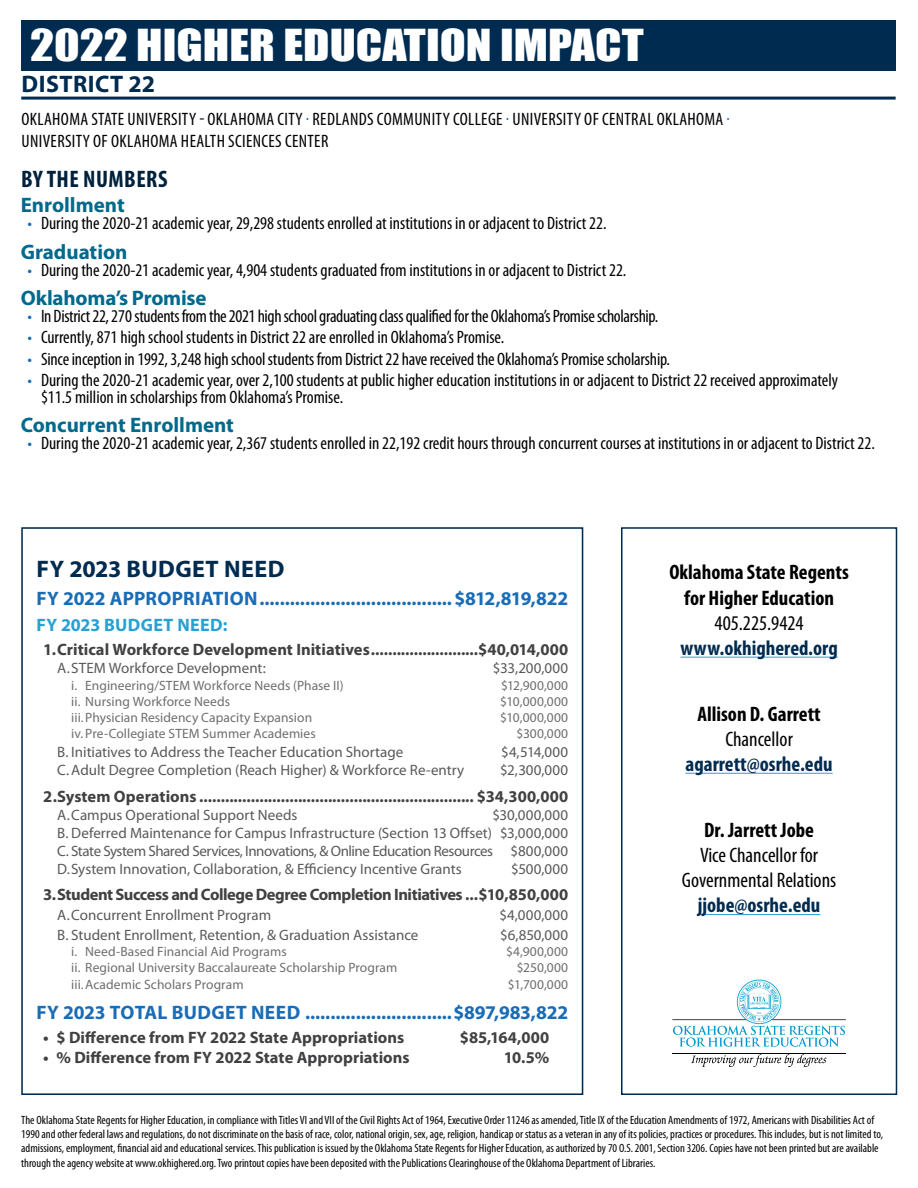
<style>
.page{position:relative;width:918px;height:1188px;background:#fff}
.page>*{position:absolute;margin:0;border:0;box-sizing:border-box;transform-origin:0 0}
.H2_page2{font:40.5px "Impact";color:#fff;scale:1.18 1}
.h3_budget{font:700 24px "Myriad Pro";letter-spacing:.02em;color:#002b50}
.h4_page2{font:700 condensed 24px "Myriad Pro";letter-spacing:.02em;color:#00213b}
.h3_page2{font:700 24px "Myriad Pro";letter-spacing:.02em;color:#002b50}
.P_Contact_info{font:700 condensed 21px/25.2px "Myriad Pro";color:#000;text-align:center}
.P_Contact_info-2{font:condensed 21px/25.2px "Myriad Pro";color:#000;text-align:center}
.h5_page2{font:700 21px "Myriad Pro";color:#00698c}
.P_Contact_info-3{font:700 condensed 21px "Myriad Pro";color:#002b50}
.h4_budget{font:700 19.5px "Myriad Pro";letter-spacing:.005em;color:#196cb6}
.P_institutions_page2{font:condensed 18px/17px "Myriad Pro";color:#000}
.P_institutions_page2-2{font:condensed 18px/21.6px "Myriad Pro";letter-spacing:.02em;color:#000}
.P_institutions_page2-3{font:condensed 18px "Myriad Pro";letter-spacing:-.02em;color:#000}
.h5_budget{font:700 18px "Myriad Pro";letter-spacing:.02em;color:#28a1d2}
.t1{font:700 16.5px "Myriad Pro";color:#414042}
.t2{font:700 16.5px "Myriad Pro";letter-spacing:-.03em;color:#414042}
.t3{font:15px "Myriad Pro";color:#58595b}
.t4{font:15px "Myriad Pro";letter-spacing:-.03em;color:#58595b}
.t5{font:13.5px "Myriad Pro";letter-spacing:.005em;color:#6d6e71}
.P_Cost_Statement{font:condensed 12px/14.4px "Myriad Pro";color:#000}
.s1{color:#196cb6}
</style>
<div class="page">
<div style="left:21px;top:20px;width:875px;height:50px;background:#002b50"></div>
<hr style="left:21px;top:97px;width:875px;height:3px;background:#002b50">
<div style="left:21px;top:527px;width:562px;height:568px;border:2px solid #002b50"></div>
<div style="left:621px;top:527px;width:276px;height:568px;border:2px solid #002b50"></div>
<hr style="left:680px;top:657px;width:158px;height:1px;background:#28a1d2">
<hr style="left:686px;top:773px;width:147px;height:1px;background:#28a1d2">
<hr style="left:698px;top:914px;width:122px;height:1px;background:#28a1d2">
<hr style="left:672px;top:1053px;width:174px;height:1px;background:#000">
<svg style="left:691px;top:1054px;width:136px;height:12px"></svg>
<svg style="left:672px;top:980px;width:174px;height:67px"></svg>
<h2 class="H2_page2" style="left:30px;top:14px;width:521px">2022 HIGHER EDUCATION IMPACT</h2>
<h3 class="h3_page2" style="left:21px;top:69px;width:135px">DISTRICT 22</h3>
<p class="P_institutions_page2-2" style="left:21px;top:108px;width:710px">OKLAHOMA STATE UNIVERSITY - OKLAHOMA CITY <span class="s1">·</span> REDLANDS COMMUNITY COLLEGE <span class="s1">·</span> UNIVERSITY OF CENTRAL OKLAHOMA <span class="s1">·<br></span>UNIVERSITY OF OKLAHOMA HEALTH SCIENCES CENTER</p>
<h4 class="h4_page2" style="left:21px;top:164px;width:148px">BY THE NUMBERS</h4>
<h5 class="h5_page2" style="left:21px;top:192px;width:106px">Enrollment</h5>
<p class="P_institutions_page2" style="left:28px;top:215px;width:581px"><span class="s1">•</span> During the 2020-21 academic year, 29,298 students enrolled at institutions in or adjacent to District 22.</p>
<h5 class="h5_page2" style="left:21px;top:238px;width:108px">Graduation</h5>
<p class="P_institutions_page2" style="left:28px;top:261px;width:600px"><span class="s1">•</span> During the 2020-21 academic year, 4,904 students graduated from institutions in or adjacent to District 22.</p>
<h5 class="h5_page2" style="left:21px;top:284px;width:187px">Oklahoma’s Promise</h5>
<p class="P_institutions_page2-3" style="left:28px;top:305px;width:632px"><span class="s1">•</span> In District 22, 270 students from the 2021 high school graduating class qualified for the Oklahoma’s Promise scholarship.</p>
<p class="P_institutions_page2" style="left:28px;top:329px;width:478px"><span class="s1">•</span> Currently, 871 high school students in District 22 are enrolled in Oklahoma’s Promise.</p>
<p class="P_institutions_page2" style="left:28px;top:350px;width:644px"><span class="s1">•</span> Since inception in 1992, 3,248 high school students from District 22 have received the Oklahoma’s Promise scholarship.</p>
<p class="P_institutions_page2" style="left:41px;top:371px;width:799px;text-indent:-14px"><span class="s1">•</span> During the 2020-21 academic year, over 2,100 students at public higher education institutions in or adjacent to District 22 received approximately $11.5 million in scholarships from Oklahoma’s Promise.</p>
<h5 class="h5_page2" style="left:21px;top:412px;width:215px">Concurrent Enrollment</h5>
<p class="P_institutions_page2" style="left:28px;top:435px;width:849px"><span class="s1">•</span> During the 2020-21 academic year, 2,367 students enrolled in 22,192 credit hours through concurrent courses at institutions in or adjacent to District 22.</p>
<h3 class="h3_budget" style="left:37px;top:553px;width:250px">FY 2023 BUDGET NEED</h3>
<h4 class="h4_budget" style="left:37px;top:586px;width:533px">FY 2022 APPROPRIATION......................................$812,819,822</h4>
<h5 class="h5_budget" style="left:36px;top:613px;width:193px">FY 2023 BUDGET NEED:</h5>
<p class="t1" style="left:43px;top:639px;width:526px">1.Critical Workforce Development Initiatives.........................$40,014,000</p>
<p class="t3" style="left:57px;top:659px;width:210px">A.STEM Workforce Development:</p>
<p class="t3" style="left:493px;top:659px;width:77px">$33,200,000</p>
<p class="t5" style="left:71px;top:677px;width:274px">i. Engineering/STEM Workforce Needs (Phase II)</p>
<p class="t5" style="left:501px;top:677px;width:69px">$12,900,000</p>
<p class="t5" style="left:71px;top:693px;width:160px">ii. Nursing Workforce Needs</p>
<p class="t5" style="left:500px;top:693px;width:69px">$10,000,000</p>
<p class="t5" style="left:71px;top:709px;width:242px">iii.Physician Residency Capacity Expansion</p>
<p class="t5" style="left:500px;top:709px;width:69px">$10,000,000</p>
<p class="t5" style="left:71px;top:725px;width:246px">iv. Pre-Collegiate STEM Summer Academies</p>
<p class="t5" style="left:516px;top:725px;width:53px">$300,000</p>
<p class="t3" style="left:57px;top:743px;width:348px">B. Initiatives to Address the Teacher Education Shortage</p>
<p class="t3" style="left:501px;top:743px;width:68px">$4,514,000</p>
<p class="t3" style="left:57px;top:761px;width:408px">C.Adult Degree Completion (Reach Higher) &amp; Workforce Re-entry</p>
<p class="t3" style="left:500px;top:761px;width:70px">$2,300,000</p>
<p class="t1" style="left:43px;top:786px;width:526px">2.System Operations ................................................................ $34,300,000</p>
<p class="t3" style="left:57px;top:806px;width:242px">A.Campus Operational Support Needs</p>
<p class="t3" style="left:492px;top:806px;width:77px">$30,000,000</p>
<p class="t3" style="left:57px;top:824px;width:512px">B. Deferred Maintenance for Campus Infrastructure (Section 13 Offset) $3,000,000</p>
<p class="t4" style="left:57px;top:842px;width:512px">C. State System Shared Services, Innovations, &amp; Online Education Resources $800,000</p>
<p class="t3" style="left:57px;top:860px;width:406px">D.System Innovation, Collaboration, &amp; Efficiency Incentive Grants</p>
<p class="t3" style="left:511px;top:860px;width:59px">$500,000</p>
<p class="t2" style="left:43px;top:884px;width:526px">3.Student Success and College Degree Completion Initiatives ...$10,850,000</p>
<p class="t3" style="left:57px;top:906px;width:215px">A.Concurrent Enrollment Program</p>
<p class="t3" style="left:500px;top:906px;width:70px">$4,000,000</p>
<p class="t3" style="left:57px;top:926px;width:363px">B. Student Enrollment, Retention, &amp; Graduation Assistance</p>
<p class="t3" style="left:500px;top:926px;width:70px">$6,850,000</p>
<p class="t5" style="left:71px;top:943px;width:217px">i. Need-Based Financial Aid Programs</p>
<p class="t5" style="left:506px;top:943px;width:63px">$4,900,000</p>
<p class="t5" style="left:71px;top:960px;width:328px">ii. Regional University Baccalaureate Scholarship Program</p>
<p class="t5" style="left:517px;top:960px;width:53px">$250,000</p>
<p class="t5" style="left:71px;top:976px;width:174px">iii.Academic Scholars Program</p>
<p class="t5" style="left:508px;top:976px;width:62px">$1,700,000</p>
<h4 class="h4_budget" style="left:37px;top:1000px;width:533px">FY 2023 TOTAL BUDGET NEED .............................$897,983,822</h4>
<p class="t1" style="left:43px;top:1027px;width:363px">• $ Difference from FY 2022 State Appropriations</p>
<p class="t1" style="left:460px;top:1027px;width:91px">$85,164,000</p>
<p class="t1" style="left:43px;top:1047px;width:368px">• % Difference from FY 2022 State Appropriations</p>
<p class="t1" style="left:504px;top:1047px;width:47px">10.5%</p>
<p class="P_Contact_info" style="left:669px;top:559px;width:181px">Oklahoma State Regents for Higher Education</p>
<p class="P_Contact_info-2" style="left:715px;top:610px;width:90px">405.225.9424</p>
<p class="P_Contact_info-3" style="left:680px;top:635px;width:159px">www.okhighered.org</p>
<p class="P_Contact_info" style="left:697px;top:701px;width:125px">Allison D. Garrett</p>
<p class="P_Contact_info-2" style="left:725px;top:726px;width:69px">Chancellor</p>
<p class="P_Contact_info-3" style="left:686px;top:751px;width:149px">agarrett@osrhe.edu</p>
<p class="P_Contact_info" style="left:704px;top:817px;width:111px">Dr. Jarrett Jobe</p>
<p class="P_Contact_info-2" style="left:682px;top:842px;width:156px">Vice Chancellor for<br>Governmental Relations</p>
<p class="P_Contact_info-3" style="left:698px;top:892px;width:124px">jjobe@osrhe.edu</p>
<p class="P_Cost_Statement" style="left:21px;top:1112px;width:863px">The Oklahoma State Regents for Higher Education, in compliance with Titles VI and VII of the Civil Rights Act of 1964, Executive Order 11246 as amended, Title IX of the Education Amendments of 1972, Americans with Disabilities Act of 1990 and other federal laws and regulations, do not discriminate on the basis of race, color, national origin, sex, age, religion, handicap or status as a veteran in any of its policies, practices or procedures. This includes, but is not limited to, admissions, employment, financial aid and educational services. This publication is issued by the Oklahoma State Regents for Higher Education, as authorized by 70 O.S. 2001, Section 3206. Copies have not been printed but are available through the agency website at www.okhighered.org. Two printout copies have been deposited with the Publications Clearinghouse of the Oklahoma Department of Libraries.</p>
</div>
